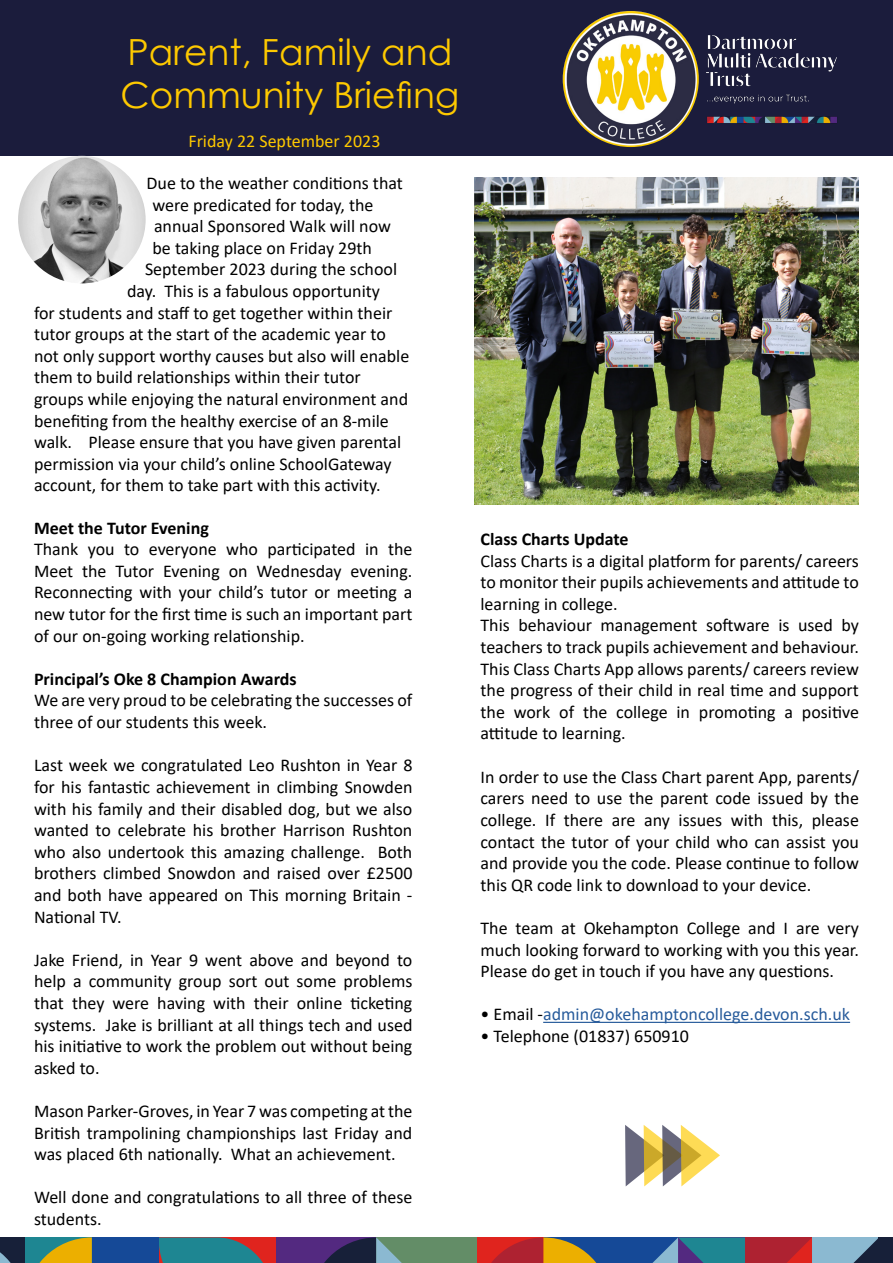
<style>
.page{position:relative;width:893px;height:1263px;background:#fff}
.page>*{position:absolute;margin:0;border:0;box-sizing:border-box;transform-origin:0 0}
.t1{font:36px/43.2px "Century Gothic";color:#fec900}
.t2{font:18px/21.6px "Calibri";color:#000;text-align:justify}
.t3{font:700 18px "Calibri";color:#000}
.t4{font:18px "Calibri";color:#275b9b}
.t5{font:18px "Calibri";color:#fec900}
.s1{color:#000}
</style>
<div class="page">
<div style="left:0;top:0;width:893px;height:156px;background:#1b1c3c"></div>
<img style="left:18px;top:156px;width:128px;height:127px;border-radius:64px">
<svg style="left:625px;top:1125px;width:95px;height:61px"></svg>
<img style="left:563px;top:11px;width:136px;height:136px;border-radius:68px">
<img style="left:706px;top:35px;width:131px;height:89px">
<div style="left:276px;top:1237px;width:100px;height:26px;background:#532980"></div>
<div style="left:376px;top:1237px;width:101px;height:26px;background:#638d67"></div>
<svg style="left:159px;top:1237px;width:117px;height:26px;background:#4f6d74"></svg>
<div style="left:92px;top:1237px;width:67px;height:26px;background:#154997"></div>
<div style="left:879px;top:1237px;width:14px;height:26px;background:#172039"></div>
<svg style="left:0;top:1237px;width:92px;height:26px;background:#6f7e44"></svg>
<svg style="left:324px;top:1237px;width:78px;height:26px"></svg>
<svg style="left:477px;top:1237px;width:402px;height:26px;background:#785d6a"></svg>
<hr style="left:543px;top:1022px;width:307px;height:1px;background:#275b9b">
<img style="left:475px;top:178px;width:383px;height:327px">
<h1 class="t1" style="left:121px;top:30px;width:340px">Parent, Family and<br>Community Briefing</h1>
<p class="t5" style="left:188px;top:128px;width:194px">Friday 22 September 2023</p>
<p class="t2" style="left:147px;top:172px;width:258px">Due to the weather conditions that</p>
<p class="t2" style="left:153px;top:193px;width:222px">were predicated for today, the</p>
<p class="t2" style="left:154px;top:215px;width:239px">annual Sponsored Walk will now</p>
<p class="t2" style="left:153px;top:236px;width:221px">be taking place on Friday 29th</p>
<p class="t2" style="left:145px;top:258px;width:254px">September 2023 during the school</p>
<p class="t2" style="left:127px;top:280px;width:255px">day. This is a fabulous opportunity</p>
<p class="t2" style="left:34px;top:301px;width:360px">for students and staff to get together within their</p>
<p class="t2" style="left:34px;top:323px;width:353px">tutor groups at the start of the academic year to</p>
<p class="t2" style="left:34px;top:344px;width:377px">not only support worthy causes but also will enable</p>
<p class="t2" style="left:34px;top:366px;width:328px">them to build relationships within their tutor</p>
<p class="t2" style="left:34px;top:388px;width:376px">groups while enjoying the natural environment and</p>
<p class="t2" style="left:34px;top:409px;width:356px">benefiting from the healthy exercise of an 8-mile</p>
<p class="t2" style="left:34px;top:431px;width:369px">walk. Please ensure that you have given parental</p>
<p class="t2" style="left:34px;top:452px;width:359px">permission via your child’s online SchoolGateway</p>
<p class="t2" style="left:34px;top:474px;width:348px">account, for them to take part with this activity.</p>
<p class="t3" style="left:34px;top:515px;width:176px">Meet the Tutor Evening</p>
<p class="t2" style="left:34px;top:538px;width:380px">Thank you to everyone who participated in the Meet the Tutor Evening on Wednesday evening.<br>Reconnecting with your child’s tutor or meeting a new tutor for the first time is such an important part of our on-going working relationship.</p>
<p class="t3" style="left:34px;top:666px;width:264px">Principal’s Oke 8 Champion Awards</p>
<p class="t2" style="left:34px;top:689px;width:380px">We are very proud to be celebrating the successes of three of our students this week.</p>
<p class="t2" style="left:34px;top:754px;width:380px">Last week we congratulated Leo Rushton in Year 8 for his fantastic achievement in climbing Snowden with his family and their disabled dog, but we also wanted to celebrate his brother Harrison Rushton who also undertook this amazing challenge. Both brothers climbed Snowdon and raised over £2500 and both have appeared on This morning Britain - National TV.</p>
<p class="t2" style="left:34px;top:948px;width:380px">Jake Friend, in Year 9 went above and beyond to help a community group sort out some problems that they were having with their online ticketing systems. Jake is brilliant at all things tech and used his initiative to work the problem out without being asked to.</p>
<p class="t2" style="left:34px;top:1100px;width:380px">Mason Parker-Groves, in Year 7 was competing at the British trampolining championships last Friday and was placed 6th nationally. What an achievement.</p>
<p class="t2" style="left:34px;top:1186px;width:380px">Well done and congratulations to all three of these students.</p>
<p class="t3" style="left:480px;top:526px;width:150px">Class Charts Update</p>
<p class="t2" style="left:480px;top:549px;width:380px;text-align:left">Class Charts is a digital platform for parents/ careers to monitor their pupils achievements and attitude to learning in college.<br>This behaviour management software is used by teachers to track pupils achievement and behaviour.<br>This Class Charts App allows parents/ careers review the progress of their child in real time and support the work of the college in promoting a positive attitude to learning.</p>
<p class="t2" style="left:480px;top:765px;width:380px">In order to use the Class Chart parent App, parents/ carers need to use the parent code issued by the college. If there are any issues with this, please contact the tutor of your child who can assist you and provide you the code. Please continue to follow this QR code link to download to your device.</p>
<p class="t2" style="left:480px;top:917px;width:380px">The team at Okehampton College and I are very much looking forward to working with you this year.<br>Please do get in touch if you have any questions.</p>
<p class="t4" style="left:480px;top:1002px;width:371px"><span class="s1">• Email -</span>admin@okehamptoncollege.devon.sch.uk</p>
<p class="t2" style="left:480px;top:1025px;width:210px">• Telephone (01837) 650910</p>
</div>
